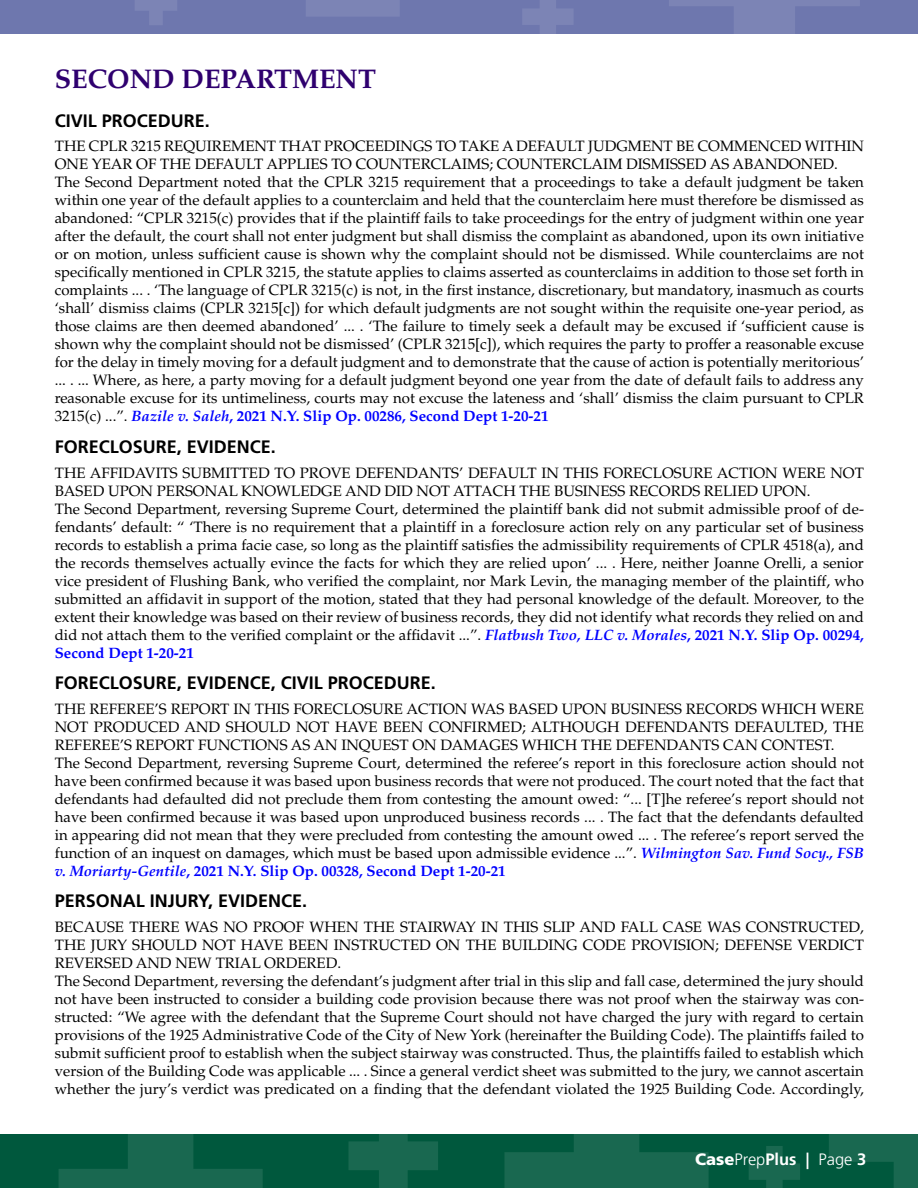
<style>
.page{position:relative;width:918px;height:1188px;background:#fff}
.page>*{position:absolute;margin:0;border:0;box-sizing:border-box;transform-origin:0 0}
.t1{font:700 27px "Palatino";color:#2f006f}
.t2{font:700 18px "Frutiger";color:#000}
.t3{font:300 16.5px "Frutiger";color:#fff}
.t4{font:15px/18px "Palatino";color:#000}
.s1{font-weight:700;font-style:italic;color:#00f}
.s2{font-weight:700;color:#00f}
.s3{font-weight:900}
.s4{font-weight:700}
</style>
<div class="page">
<div style="left:0;top:0;width:918px;height:33px;background:#6e77ae"></div>
<div style="left:0;top:1134px;width:918px;height:54px;background:#00583d"></div>
<svg style="left:504px;top:1134px;width:205px;height:54px"></svg>
<svg style="left:59px;top:1134px;width:204px;height:54px"></svg>
<svg style="left:0;top:33px;width:23px;height:1px"></svg>
<svg style="left:306px;top:0;width:93px;height:16px"></svg>
<svg style="left:348px;top:1134px;width:90px;height:54px"></svg>
<svg style="left:749px;top:1146px;width:51px;height:42px"></svg>
<svg style="left:522px;top:0;width:52px;height:34px"></svg>
<svg style="left:135px;top:0;width:42px;height:25px"></svg>
<svg style="left:829px;top:1134px;width:89px;height:54px"></svg>
<svg style="left:669px;top:0;width:191px;height:34px"></svg>
<h1 class="t1" style="left:55px;top:63px;width:323px">SECOND DEPARTMENT</h1>
<p class="t2" style="left:55px;top:110px;width:157px">CIVIL PROCEDURE.</p>
<p class="t4" style="left:55px;top:138px;width:811px">THE CPLR 3215 REQUIREMENT THAT PROCEEDINGS TO TAKE A DEFAULT JUDGMENT BE COMMENCED WITHIN ONE YEAR OF THE DEFAULT APPLIES TO COUNTERCLAIMS; COUNTERCLAIM DISMISSED AS ABANDONED.<br>The Second Department noted that the CPLR 3215 requirement that a proceedings to take a default judgment be taken within one year of the default applies to a counterclaim and held that the counterclaim here must therefore be dismissed as abandoned: “CPLR 3215(c) provides that if the plaintiff fails to take proceedings for the entry of judgment within one year after the default, the court shall not enter judgment but shall dismiss the complaint as abandoned, upon its own initiative or on motion, unless sufficient cause is shown why the complaint should not be dismissed. While counterclaims are not specifically mentioned in CPLR 3215, the statute applies to claims asserted as counterclaims in addition to those set forth in complaints ... . ‘The language of CPLR 3215(c) is not, in the first instance, discretionary, but mandatory, inasmuch as courts ‘shall’ dismiss claims (CPLR 3215[c]) for which default judgments are not sought within the requisite one-year period, as those claims are then deemed abandoned’ ... . ‘The failure to timely seek a default may be excused if ‘sufficient cause is shown why the complaint should not be dismissed’ (CPLR 3215[c]), which requires the party to proffer a reasonable excuse for the delay in timely moving for a default judgment and to demonstrate that the cause of action is potentially meritorious’ ... . ... Where, as here, a party moving for a default judgment beyond one year from the date of default fails to address any reasonable excuse for its untimeliness, courts may not excuse the lateness and ‘shall’ dismiss the claim pursuant to CPLR 3215(c) ...”. <span class="s1">Bazile v. Saleh</span><span class="s2">, 2021 N.Y. Slip Op. 00286, Second Dept 1-20-21</span></p>
<p class="t2" style="left:55px;top:436px;width:223px">FORECLOSURE, EVIDENCE.</p>
<p class="t4" style="left:55px;top:464px;width:811px">THE AFFIDAVITS SUBMITTED TO PROVE DEFENDANTS’ DEFAULT IN THIS FORECLOSURE ACTION WERE NOT BASED UPON PERSONAL KNOWLEDGE AND DID NOT ATTACH THE BUSINESS RECORDS RELIED UPON.<br>The Second Department, reversing Supreme Court, determined the plaintiff bank did not submit admissible proof of de&shy;fendants’ default: “ ‘There is no requirement that a plaintiff in a foreclosure action rely on any particular set of business records to establish a prima facie case, so long as the plaintiff satisfies the admissibility requirements of CPLR 4518(a), and the records themselves actually evince the facts for which they are relied upon’ ... . Here, neither Joanne Orelli, a senior vice president of Flushing Bank, who verified the complaint, nor Mark Levin, the managing member of the plaintiff, who submitted an affidavit in support of the motion, stated that they had personal knowledge of the default. Moreover, to the extent their knowledge was based on their review of business records, they did not identify what records they relied on and did not attach them to the verified complaint or the affidavit ...”. <span class="s1">Flatbush Two, LLC v. Morales</span><span class="s2">, 2021 N.Y. Slip Op. 00294, Second Dept 1-20-21</span></p>
<p class="t2" style="left:55px;top:672px;width:383px">FORECLOSURE, EVIDENCE, CIVIL PROCEDURE.</p>
<p class="t4" style="left:55px;top:700px;width:811px">THE REFEREE’S REPORT IN THIS FORECLOSURE ACTION WAS BASED UPON BUSINESS RECORDS WHICH WERE NOT PRODUCED AND SHOULD NOT HAVE BEEN CONFIRMED; ALTHOUGH DEFENDANTS DEFAULTED, THE REFEREE’S REPORT FUNCTIONS AS AN INQUEST ON DAMAGES WHICH THE DEFENDANTS CAN CONTEST.<br>The Second Department, reversing Supreme Court, determined the referee’s report in this foreclosure action should not have been confirmed because it was based upon business records that were not produced. The court noted that the fact that defendants had defaulted did not preclude them from contesting the amount owed: “... [T]he referee’s report should not have been confirmed because it was based upon unproduced business records ... . The fact that the defendants defaulted in appearing did not mean that they were precluded from contesting the amount owed ... . The referee’s report served the function of an inquest on damages, which must be based upon admissible evidence ...”. <span class="s1">Wilmington Sav. Fund Socy., FSB v. Moriarty-Gentile</span><span class="s2">, 2021 N.Y. Slip Op. 00328, Second Dept 1-20-21</span></p>
<p class="t2" style="left:55px;top:891px;width:254px">PERSONAL INJURY, EVIDENCE.</p>
<p class="t4" style="left:55px;top:918px;width:811px">BECAUSE THERE WAS NO PROOF WHEN THE STAIRWAY IN THIS SLIP AND FALL CASE WAS CONSTRUCTED, THE JURY SHOULD NOT HAVE BEEN INSTRUCTED ON THE BUILDING CODE PROVISION; DEFENSE VERDICT REVERSED AND NEW TRIAL ORDERED.<br>The Second Department, reversing the defendant’s judgment after trial in this slip and fall case, determined the jury should not have been instructed to consider a building code provision because there was not proof when the stairway was con&shy;structed: “We agree with the defendant that the Supreme Court should not have charged the jury with regard to certain provisions of the 1925 Administrative Code of the City of New York (hereinafter the Building Code). The plaintiffs failed to submit sufficient proof to establish when the subject stairway was constructed. Thus, the plaintiffs failed to establish which version of the Building Code was applicable ... . Since a general verdict sheet was submitted to the jury, we cannot ascertain whether the jury’s verdict was predicated on a finding that the defendant violated the 1925 Building Code. Accordingly,</p>
<p class="t3" style="left:695px;top:1150px;width:173px"><span class="s3">Case</span>Prep<span class="s4">Plus |</span> Page <span class="s4">3</span></p>
</div>
